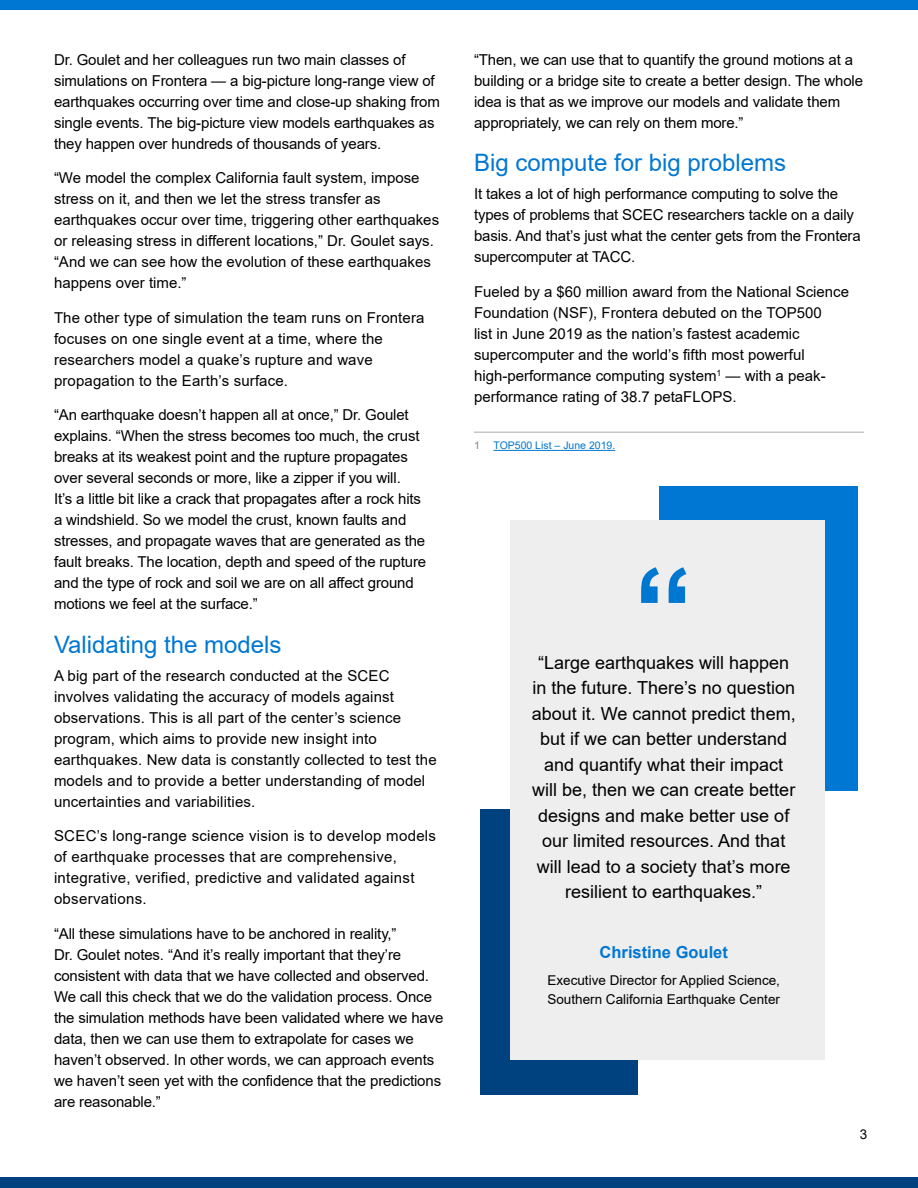
<style>
.page{position:relative;width:918px;height:1188px;background:#fff}
.page>*{position:absolute;margin:0;border:0;box-sizing:border-box;transform-origin:0 0}
.t1{font:24px "Arial";color:#0077d2}
.t2{font:18px/25.5px "Arial";color:#000;text-align:center}
.Quote_Author{font:700 16.5px "Arial";color:#0077d2}
.body{font:15px/21px "Arial";letter-spacing:-.01em;color:#000}
.body-2{font:15px/21px "Arial";letter-spacing:.01em;color:#000}
.body-3{font:15px/21px "Arial";letter-spacing:.02em;color:#000}
.Quote_Author_-_title{font:13.5px/19.5px "Arial";color:#000}
.footnote{font:10.5px "Arial";color:#0076ce}
.footnote-2{font:10.5px "Arial";color:#818181}
</style>
<div class="page">
<div style="left:0;top:0;width:918px;height:10px;background:#0077d2"></div>
<div style="left:0;top:1178px;width:918px;height:10px;background:#00427f"></div>
<hr style="left:474px;top:432px;width:390px;height:1px;background:#aaa">
<hr style="left:494px;top:450px;width:121px;height:1px;background:#0076ce">
<div style="left:659px;top:487px;width:199px;height:304px;background:#0077d2"></div>
<div style="left:480px;top:809px;width:157px;height:286px;background:#00427f"></div>
<div style="left:510px;top:520px;width:315px;height:540px;background:#eee"></div>
<svg style="left:641px;top:567px;width:45px;height:36px"></svg>
<p class="body" style="left:54px;top:49px;width:387px">Dr. Goulet and her colleagues run two main classes of simulations on Frontera — a big-picture long-range view of earthquakes occurring over time and close-up shaking from single events. The big-picture view models earthquakes as they happen over hundreds of thousands of years.</p>
<p class="body" style="left:54px;top:168px;width:387px">“We model the complex California fault system, impose stress on it, and then we let the stress transfer as earthquakes occur over time, triggering other earthquakes or releasing stress in different locations,” Dr. Goulet says. “And we can see how the evolution of these earthquakes happens over time.”</p>
<p class="body-2" style="left:54px;top:307px;width:372px">The other type of simulation the team runs on Frontera focuses on one single event at a time, where the researchers model a quake’s rupture and wave propagation to the Earth’s surface.</p>
<p class="body" style="left:54px;top:405px;width:374px">“An earthquake doesn’t happen all at once,” Dr. Goulet explains. “When the stress becomes too much, the crust breaks at its weakest point and the rupture propagates over several seconds or more, like a zipper if you will.<br>It’s a little bit like a crack that propagates after a rock hits a windshield. So we model the crust, known faults and stresses, and propagate waves that are generated as the fault breaks. The location, depth and speed of the rupture and the type of rock and soil we are on all affect ground motions we feel at the surface.”</p>
<h2 class="t1" style="left:54px;top:628px;width:229px">Validating the models</h2>
<p class="body-2" style="left:54px;top:665px;width:384px">A big part of the research conducted at the SCEC involves validating the accuracy of models against observations. This is all part of the center’s science program, which aims to provide new insight into earthquakes. New data is constantly collected to test the models and to provide a better understanding of model uncertainties and variabilities.</p>
<p class="body-3" style="left:54px;top:825px;width:384px">SCEC’s long-range science vision is to develop models of earthquake processes that are comprehensive, integrative, verified, predictive and validated against observations.</p>
<p class="body" style="left:54px;top:923px;width:391px">“All these simulations have to be anchored in reality,”<br>Dr. Goulet notes. “And it’s really important that they’re consistent with data that we have collected and observed.<br>We call this check that we do the validation process. Once the simulation methods have been validated where we have data, then we can use them to extrapolate for cases we haven’t observed. In other words, we can approach events we haven’t seen yet with the confidence that the predictions are reasonable.”</p>
<p class="body" style="left:474px;top:49px;width:391px">“Then, we can use that to quantify the ground motions at a building or a bridge site to create a better design. The whole idea is that as we improve our models and validate them appropriately, we can rely on them more.”</p>
<h2 class="t1" style="left:474px;top:146px;width:314px">Big compute for big problems</h2>
<p class="body" style="left:474px;top:183px;width:388px">It takes a lot of high performance computing to solve the types of problems that SCEC researchers tackle on a daily basis. And that’s just what the center gets from the Frontera supercomputer at TACC.</p>
<p class="body" style="left:474px;top:281px;width:377px">Fueled by a $60 million award from the National Science Foundation (NSF), Frontera debuted on the TOP500<br>list in June 2019 as the nation’s fastest academic supercomputer and the world’s fifth most powerful high-performance computing system<sup>1</sup> — with a peak&shy;performance rating of 38.7 petaFLOPS.</p>
<p class="footnote-2" style="left:474px;top:438px;width:7px">1</p>
<p class="footnote" style="left:494px;top:438px;width:123px">TOP500 List – June 2019.</p>
<p class="t2" style="left:532px;top:650px;width:265px">“Large earthquakes will happen in the future. There’s no question about it. We cannot predict them, but if we can better understand and quantify what their impact will be, then we can create better designs and make better use of our limited resources. And that will lead to a society that’s more resilient to earthquakes.”</p>
<p class="Quote_Author" style="left:600px;top:941px;width:130px">Christine Goulet</p>
<p class="Quote_Author_-_title" style="left:547px;top:970px;width:234px">Executive Director for Applied Science,<br>Southern California Earthquake Center</p>
<p class="Quote_Author_-_title" style="left:860px;top:1124px;width:9px">3</p>
</div>
